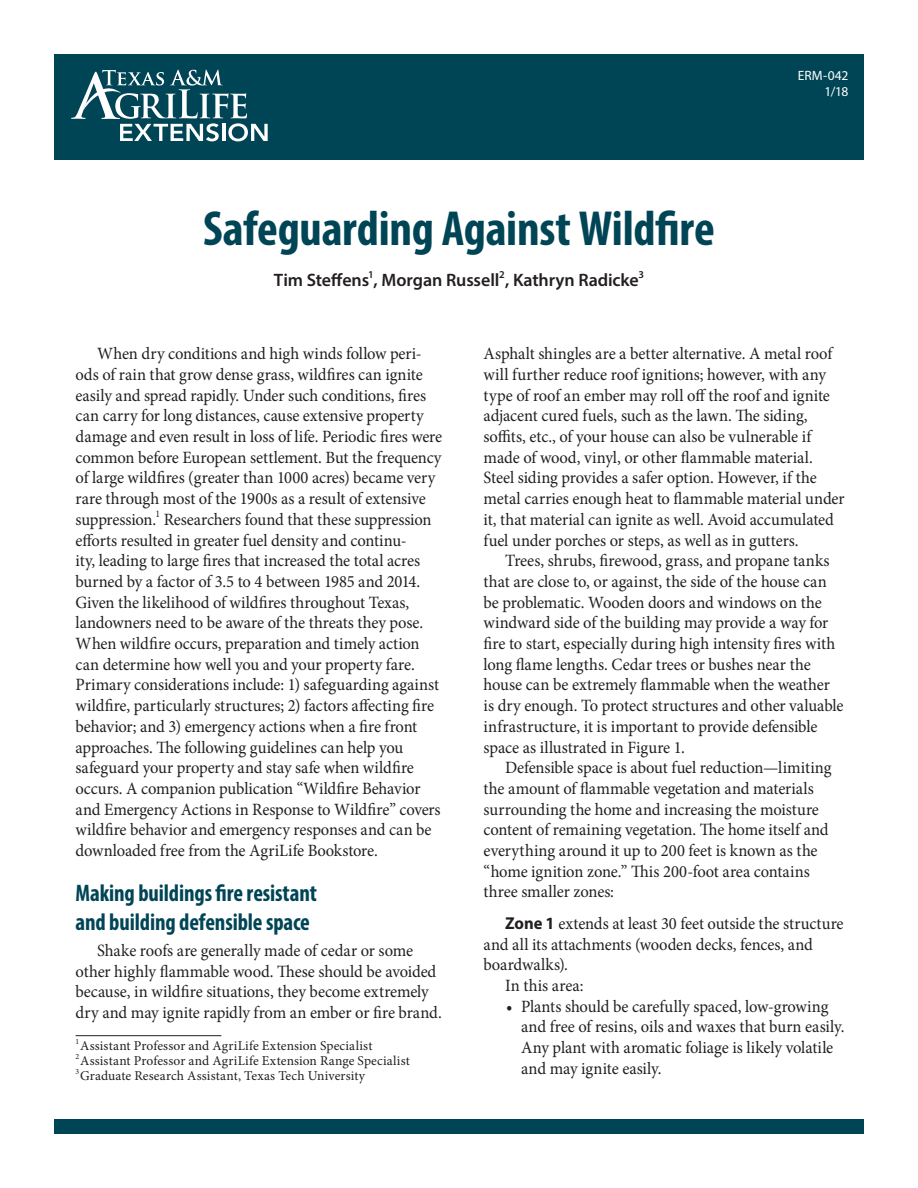
<style>
.page{position:relative;width:918px;height:1188px;background:#fff}
.page>*{position:absolute;margin:0;border:0;box-sizing:border-box;transform-origin:0 0}
.t1{font:700 condensed 49.5px "Myriad Pro";letter-spacing:-.005em;color:#004556}
.heading1{font:700 condensed 24px/28.8px "Myriad Pro";letter-spacing:-.005em;color:#004556;scale:.96 1}
.authors{font:600 18px "Myriad Pro";letter-spacing:-.005em;color:#231f20}
.body_text{font:17.25px/20.7px "Minion Pro";letter-spacing:-.01em;color:#231f20;scale:.96 1}
.tabs{font:17.25px/20.7px "Minion Pro";letter-spacing:-.005em;color:#231f20;scale:.96 1}
.author_info{font:13.5px "Minion Pro";letter-spacing:.01em;color:#231f20}
.t2{font:13.5px "Myriad Pro";letter-spacing:-.005em;color:#fff}
.authors-2{font:600 10.5px "Myriad Pro";color:#231f20}
.s1{font-family:"Myriad Pro";font-weight:700}
</style>
<div class="page">
<div style="left:54px;top:54px;width:810px;height:106px;background:#004556"></div>
<svg style="left:71px;top:70px;width:197px;height:71px"></svg>
<div style="left:54px;top:1120px;width:810px;height:14px;background:#004556"></div>
<hr style="left:76px;top:1035px;width:145px;height:1px;background:#231f20">
<p class="t1" style="left:203px;top:197px;width:513px">Safeguarding Against Wildfire</p>
<p class="authors-2" style="left:368px;top:267px;width:7px">1</p>
<p class="authors-2" style="left:499px;top:267px;width:7px">2</p>
<p class="authors-2" style="left:638px;top:267px;width:7px">3</p>
<p class="authors" style="left:274px;top:268px;width:366px">Tim Steffens , Morgan Russell , Kathryn Radicke</p>
<p class="t2" style="left:798px;top:67px;width:52px">ERM-042</p>
<p class="t2" style="left:825px;top:83px;width:25px">1/18</p>
<p class="body_text" style="left:76px;top:343px;width:383px;text-indent:22px">When dry conditions and high winds follow peri&shy;ods of rain that grow dense grass, wildfires can ignite easily and spread rapidly. Under such conditions, fires can carry for long distances, cause extensive property damage and even result in loss of life. Periodic fires were common before European settlement. But the frequency of large wildfires (greater than 1000 acres) became very rare through most of the 1900s as a result of extensive suppression.<sup>1</sup> Researchers found that these suppression efforts resulted in greater fuel density and continu-<br>ity, leading to large fires that increased the total acres burned by a factor of 3.5 to 4 between 1985 and 2014.<br>Given the likelihood of wildfires throughout Texas, landowners need to be aware of the threats they pose.<br>When wildfire occurs, preparation and timely action can determine how well you and your property fare.<br>Primary considerations include: 1) safeguarding against wildfire, particularly structures; 2) factors affecting fire behavior; and 3) emergency actions when a fire front approaches. The following guidelines can help you safeguard your property and stay safe when wildfire occurs. A companion publication “Wildfire Behavior and Emergency Actions in Response to Wildfire” covers wildfire behavior and emergency responses and can be downloaded free from the AgriLife Bookstore.</p>
<p class="heading1" style="left:76px;top:878px;width:253px">Making buildings fire resistant and building defensible space</p>
<p class="body_text" style="left:76px;top:940px;width:383px;text-indent:22px">Shake roofs are generally made of cedar or some other highly flammable wood. These should be avoided because, in wildfire situations, they become extremely dry and may ignite rapidly from an ember or fire brand.</p>
<p class="author_info" style="left:76px;top:1037px;width:298px"><sup>1</sup>Assistant Professor and AgriLife Extension Specialist</p>
<p class="author_info" style="left:76px;top:1052px;width:336px"><sup>2</sup>Assistant Professor and AgriLife Extension Range Specialist</p>
<p class="author_info" style="left:76px;top:1067px;width:291px"><sup>3</sup>Graduate Research Assistant, Texas Tech University</p>
<p class="body_text" style="left:484px;top:343px;width:378px">Asphalt shingles are a better alternative. A metal roof will further reduce roof ignitions; however, with any type of roof an ember may roll off the roof and ignite adjacent cured fuels, such as the lawn. The siding, soffits, etc., of your house can also be vulnerable if made of wood, vinyl, or other flammable material.<br>Steel siding provides a safer option. However, if the metal carries enough heat to flammable material under it, that material can ignite as well. Avoid accumulated fuel under porches or steps, as well as in gutters.</p>
<p class="body_text" style="left:484px;top:550px;width:376px;text-indent:22px">Trees, shrubs, firewood, grass, and propane tanks that are close to, or against, the side of the house can be problematic. Wooden doors and windows on the windward side of the building may provide a way for fire to start, especially during high intensity fires with long flame lengths. Cedar trees or bushes near the house can be extremely flammable when the weather is dry enough. To protect structures and other valuable infrastructure, it is important to provide defensible space as illustrated in Figure 1.</p>
<p class="body_text" style="left:484px;top:757px;width:364px;text-indent:22px">Defensible space is about fuel reduction—limiting the amount of flammable vegetation and materials surrounding the home and increasing the moisture content of remaining vegetation. The home itself and everything around it up to 200 feet is known as the “home ignition zone.” This 200-foot area contains three smaller zones:</p>
<p class="body_text" style="left:484px;top:913px;width:377px;text-indent:22px"><span class="s1">Zone 1</span> extends at least 30 feet outside the structure and all its attachments (wooden decks, fences, and boardwalks).</p>
<p class="body_text" style="left:505px;top:975px;width:83px">In this area:</p>
<p class="tabs" style="left:521px;top:996px;width:338px;text-indent:-15px">• Plants should be carefully spaced, low-growing and free of resins, oils and waxes that burn easily.<br>Any plant with aromatic foliage is likely volatile and may ignite easily.</p>
</div>
